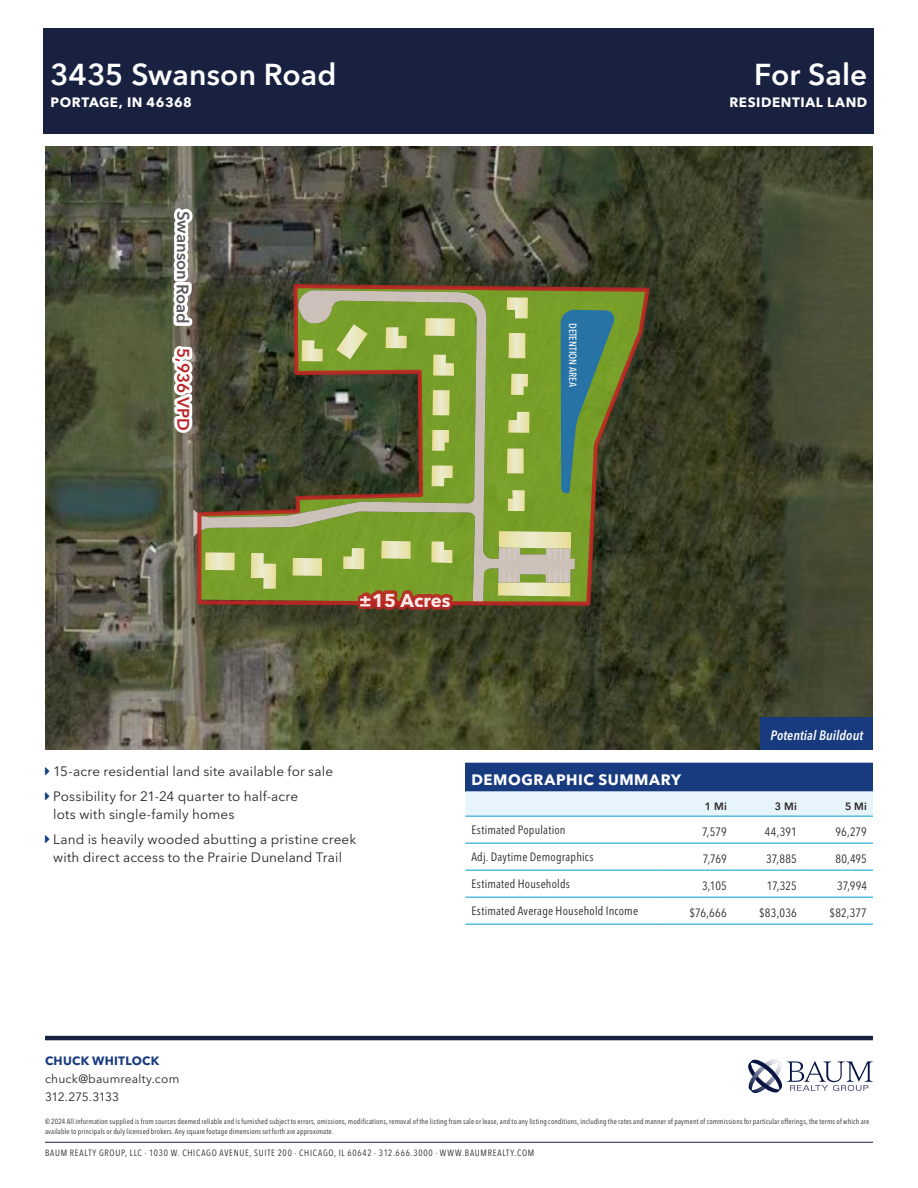
<style>
.page{position:relative;width:918px;height:1188px;background:#fff}
.page>*{position:absolute;margin:0;border:0;box-sizing:border-box;transform-origin:0 0}
.t1{font:600 30px "Avenir Next LT Pro";letter-spacing:.005em;color:#fff}
.t2{font:700 18.45px "Avenir Next LT Pro";color:#fff}
.t3{font:600 16.65px "Avenir Next LT Pro";letter-spacing:-.01em;color:#2a2424}
.t4{font:600 16.65px "Avenir Next LT Pro";color:#ba2026}
.t5{font:700 15px "Avenir Next LT Pro";letter-spacing:.04em;color:#fff}
.t6{font:13.5px/24.8px "Avenir Next LT Pro";letter-spacing:.01em;color:#292424}
.t7{font:700 13.5px "Avenir Next LT Pro";letter-spacing:.04em;color:#fff}
.t8{font:italic 600 condensed 13.5px "Avenir Next";letter-spacing:.005em;color:#fff}
.t9{font:condensed 12px "Avenir Next";letter-spacing:.015em;color:#292424}
.t10{font:12px/18px "Avenir Next LT Pro";letter-spacing:.01em;color:#292424}
.t11{font:700 12px "Avenir Next LT Pro";letter-spacing:.02em;color:#183b7f}
.t12{font:600 10.5px "Avenir Next LT Pro";color:#292424}
.t13{font:500 condensed 10.35px "Avenir Next";color:#fff}
.t14{font:condensed 9px "Avenir Next";letter-spacing:.08em;color:#292424}
.t15{font:condensed 7.5px/10.5px "Avenir Next";letter-spacing:.025em;color:#292424}
</style>
<div class="page">
<hr style="left:45px;top:1142px;width:828px;height:1px;background:#192141">
<svg style="left:748px;top:1059px;width:125px;height:34px"></svg>
<hr style="left:45px;top:1036px;width:828px;height:4px;background:#192141">
<div style="left:44px;top:28px;width:830px;height:106px;background:#192141"></div>
<div style="left:465px;top:763px;width:408px;height:28px;background:#183b7f"></div>
<svg style="left:465px;top:791px;width:408px;height:25px;background:#e1f0f8"></svg>
<svg style="left:465px;top:842px;width:408px;height:82px"></svg>
<hr style="left:465px;top:843px;width:198px;height:1px;background:#009ed2">
<hr style="left:663px;top:843px;width:70px;height:1px;background:#009ed2">
<hr style="left:733px;top:843px;width:70px;height:1px;background:#009ed2">
<hr style="left:803px;top:843px;width:70px;height:1px;background:#009ed2">
<hr style="left:465px;top:870px;width:198px;height:1px;background:#009ed2">
<hr style="left:663px;top:870px;width:70px;height:1px;background:#009ed2">
<hr style="left:733px;top:870px;width:70px;height:1px;background:#009ed2">
<hr style="left:803px;top:870px;width:70px;height:1px;background:#009ed2">
<hr style="left:465px;top:897px;width:198px;height:1px;background:#009ed2">
<hr style="left:465px;top:924px;width:198px;height:1px;background:#009ed2">
<hr style="left:663px;top:897px;width:70px;height:1px;background:#009ed2">
<hr style="left:663px;top:924px;width:70px;height:1px;background:#009ed2">
<hr style="left:733px;top:897px;width:70px;height:1px;background:#009ed2">
<hr style="left:733px;top:924px;width:70px;height:1px;background:#009ed2">
<hr style="left:803px;top:897px;width:70px;height:1px;background:#009ed2">
<hr style="left:803px;top:924px;width:70px;height:1px;background:#009ed2">
<hr style="left:465px;top:816px;width:198px;height:1px;background:#009ed2">
<hr style="left:663px;top:816px;width:70px;height:1px;background:#009ed2">
<hr style="left:733px;top:816px;width:70px;height:1px;background:#009ed2">
<hr style="left:803px;top:816px;width:70px;height:1px;background:#009ed2">
<img style="left:45px;top:147px;width:828px;height:603px">
<svg style="left:168px;top:203px;width:30px;height:233px"></svg>
<svg style="left:197px;top:284px;width:452px;height:322px;background:#66723d"></svg>
<svg style="left:498px;top:571px;width:72px;height:25px;background:#d1cfa4"></svg>
<svg style="left:499px;top:531px;width:72px;height:29px;background:#d4d1a8"></svg>
<svg style="left:198px;top:512px;width:280px;height:107px;background:#868f3d"></svg>
<div style="left:761px;top:717px;width:112px;height:33px;background:#183b7f"></div>
<h1 class="t1" style="left:51px;top:49px;width:287px">3435 Swanson Road</h1>
<h3 class="t7" style="left:51px;top:91px;width:143px">PORTAGE, IN 46368</h3>
<h3 class="t3" style="left:197px;top:211px;width:115px;rotate:90deg">Swanson Road</h3>
<h3 class="t4" style="left:197px;top:348px;width:84px;rotate:90deg">5,936 VPD</h3>
<h3 class="t13" style="left:579px;top:323px;width:65px;rotate:90deg">DETENTION AREA</h3>
<h1 class="t1" style="left:754px;top:49px;width:115px">For Sale</h1>
<h3 class="t7" style="left:729px;top:91px;width:139px">RESIDENTIAL LAND</h3>
<h2 class="t2" style="left:360px;top:584px;width:92px">±15 Acres</h2>
<h3 class="t6" style="left:53px;top:759px;width:281px">15-acre residential land site available for sale<br>Possibility for 21-24 quarter to half-acre</h3>
<h3 class="t6" style="left:53px;top:801px;width:305px">lots with single-family homes<br>Land is heavily wooded abutting a pristine creek</h3>
<h3 class="t6" style="left:53px;top:844px;width:290px">with direct access to the Prairie Duneland Trail</h3>
<h3 class="t5" style="left:471px;top:767px;width:211px">DEMOGRAPHIC SUMMARY</h3>
<h3 class="t8" style="left:770px;top:727px;width:94px">Potential Buildout</h3>
<h3 class="t12" style="left:705px;top:797px;width:23px">1 Mi</h3>
<h3 class="t12" style="left:775px;top:797px;width:23px">3 Mi</h3>
<h3 class="t12" style="left:845px;top:797px;width:23px">5 Mi</h3>
<h3 class="t9" style="left:471px;top:823px;width:96px">Estimated Population</h3>
<h3 class="t9" style="left:702px;top:824px;width:26px">7,579</h3>
<h3 class="t9" style="left:765px;top:824px;width:34px">44,391</h3>
<h3 class="t9" style="left:836px;top:824px;width:33px">96,279</h3>
<h3 class="t9" style="left:471px;top:850px;width:124px">Adj. Daytime Demographics</h3>
<h3 class="t9" style="left:703px;top:851px;width:25px">7,769</h3>
<h3 class="t9" style="left:766px;top:851px;width:32px">37,885</h3>
<h3 class="t9" style="left:836px;top:851px;width:33px">80,495</h3>
<h3 class="t9" style="left:471px;top:877px;width:100px">Estimated Households</h3>
<h3 class="t9" style="left:702px;top:878px;width:26px">3,105</h3>
<h3 class="t9" style="left:767px;top:878px;width:32px">17,325</h3>
<h3 class="t9" style="left:837px;top:878px;width:31px">37,994</h3>
<h3 class="t9" style="left:471px;top:904px;width:168px">Estimated Average Household Income</h3>
<h3 class="t9" style="left:689px;top:905px;width:39px">$76,666</h3>
<h3 class="t9" style="left:759px;top:905px;width:39px">$83,036</h3>
<h3 class="t9" style="left:830px;top:905px;width:39px">$82,377</h3>
<h3 class="t3" style="left:461px;top:834px;width:38px">US-6</h3>
<h3 class="t11" style="left:45px;top:1050px;width:116px">CHUCK WHITLOCK</h3>
<h3 class="t10" style="left:45px;top:1069px;width:136px">chuck@baumrealty.com<br>312.275.3133</h3>
<p class="t15" style="left:45px;top:1116px;width:826px">© 2024 All information supplied is from sources deemed reliable and is furnished subject to errors, omissions, modifications, removal of the listing from sale or lease, and to any listing conditions, including the rates and manner of payment of commissions for particular offerings, the terms of which are available to principals or duly licensed brokers. Any square footage dimensions set forth are approximate.</p>
<p class="t14" style="left:45px;top:1148px;width:491px">BAUM REALTY GROUP, LLC ∙ 1030 W. CHICAGO AVENUE, SUITE 200 ∙ CHICAGO, IL 60642 ∙ 312.666.3000 ∙ WWW.BAUMREALTY.COM</p>
</div>
